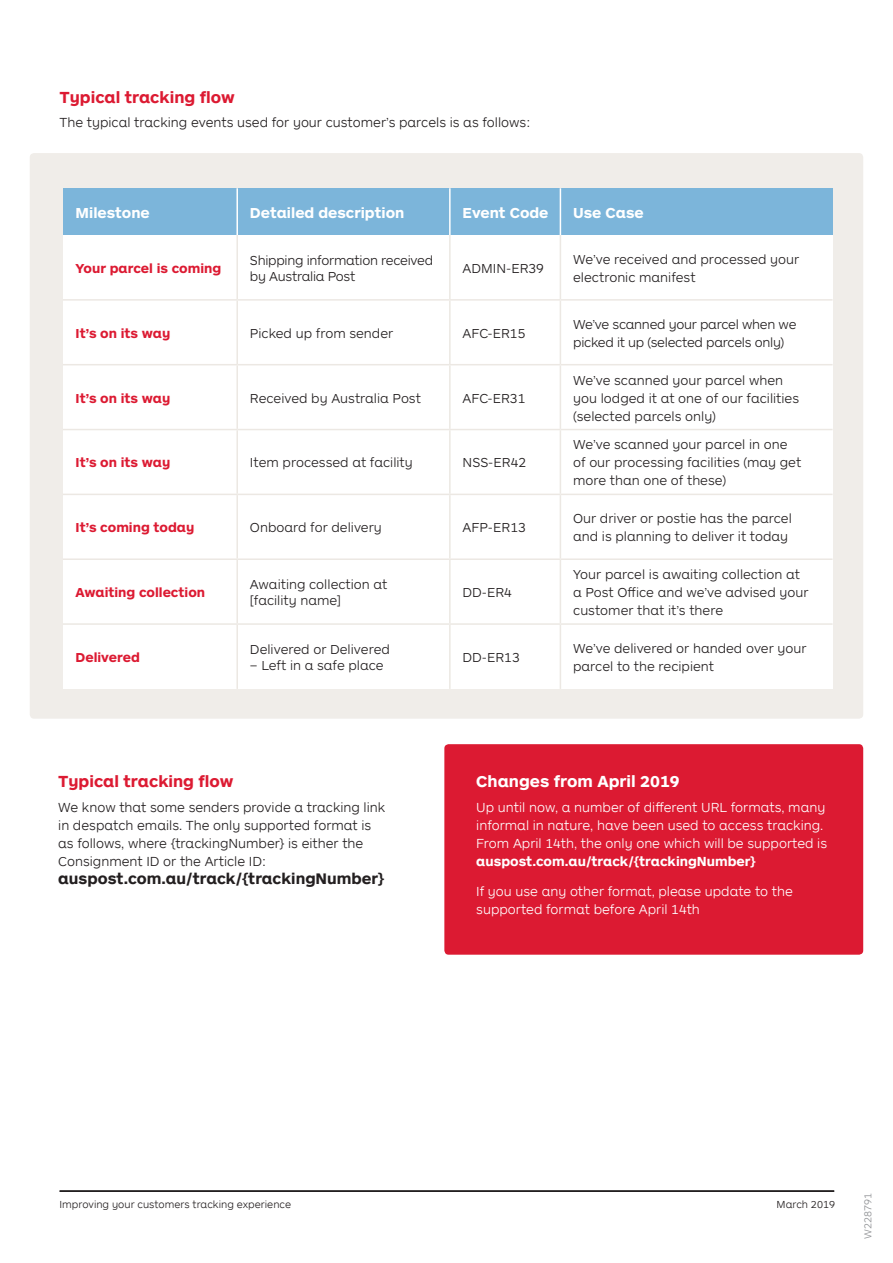
<style>
.page{position:relative;width:893px;height:1263px;background:#fff}
.page>*{position:absolute;margin:0;border:0;box-sizing:border-box;transform-origin:0 0}
.t1{font:700 16.5px "AP Letter";color:#dc1a32}
.t2{font:700 16.5px "AP Letter";color:#fff}
.t3{font:700 15.75px "AP Letter";color:#231f20}
.t4{font:700 15px "Letter";color:#fff}
.t5{font:300 13.5px/18px "Letter";color:#231f20}
.t6{font:300 13.5px/18px "AP Letter";color:#fff}
.t7{font:300 13.5px/18px "AP Letter";color:#231f20}
.t8{font:300 13.5px/16.5px "Letter";letter-spacing:-.02em;color:#231f20}
.t9{font:700 13.5px "Letter";color:#dc1a32}
.t10{font:300 10.5px "AP Letter";color:#231f20}
.t11{font:300 10.5px "Letter";color:#939598}
.s1{font-weight:700}
</style>
<div class="page">
<hr style="left:60px;top:1191px;width:774px;height:1px;background:#231f20">
<div style="left:30px;top:153px;width:833px;height:566px;background:#f0ede9;border-radius:4px"></div>
<div style="left:63px;top:188px;width:174px;height:47px;background:#7cb5da"></div>
<div style="left:237px;top:188px;width:213px;height:47px;background:#7cb5da"></div>
<div style="left:450px;top:188px;width:110px;height:47px;background:#7cb5da"></div>
<div style="left:560px;top:188px;width:272px;height:47px;background:#7cb5da"></div>
<div style="left:63px;top:235px;width:174px;height:65px;background:#fff"></div>
<div style="left:237px;top:235px;width:213px;height:65px;background:#fff"></div>
<div style="left:450px;top:235px;width:110px;height:65px;background:#fff"></div>
<div style="left:560px;top:235px;width:272px;height:65px;background:#fff"></div>
<div style="left:63px;top:300px;width:174px;height:65px;background:#fff"></div>
<div style="left:237px;top:300px;width:213px;height:65px;background:#fff"></div>
<div style="left:450px;top:300px;width:110px;height:65px;background:#fff"></div>
<div style="left:560px;top:300px;width:272px;height:65px;background:#fff"></div>
<div style="left:63px;top:365px;width:174px;height:64px;background:#fff"></div>
<div style="left:237px;top:365px;width:213px;height:64px;background:#fff"></div>
<div style="left:450px;top:365px;width:110px;height:64px;background:#fff"></div>
<div style="left:560px;top:365px;width:272px;height:64px;background:#fff"></div>
<div style="left:63px;top:429px;width:174px;height:65px;background:#fff"></div>
<div style="left:237px;top:429px;width:213px;height:65px;background:#fff"></div>
<div style="left:450px;top:429px;width:110px;height:65px;background:#fff"></div>
<div style="left:560px;top:429px;width:272px;height:65px;background:#fff"></div>
<div style="left:63px;top:494px;width:174px;height:65px;background:#fff"></div>
<div style="left:237px;top:494px;width:213px;height:65px;background:#fff"></div>
<div style="left:450px;top:494px;width:110px;height:65px;background:#fff"></div>
<div style="left:560px;top:494px;width:272px;height:65px;background:#fff"></div>
<div style="left:63px;top:559px;width:174px;height:65px;background:#fff"></div>
<div style="left:237px;top:559px;width:213px;height:65px;background:#fff"></div>
<div style="left:450px;top:559px;width:110px;height:65px;background:#fff"></div>
<div style="left:560px;top:559px;width:272px;height:65px;background:#fff"></div>
<div style="left:63px;top:624px;width:174px;height:65px;background:#fff"></div>
<div style="left:237px;top:624px;width:213px;height:65px;background:#fff"></div>
<div style="left:450px;top:624px;width:110px;height:65px;background:#fff"></div>
<div style="left:560px;top:624px;width:272px;height:65px;background:#fff"></div>
<hr style="left:236px;top:188px;width:2px;height:47px;background:#fff">
<hr style="left:449px;top:188px;width:2px;height:47px;background:#fff">
<hr style="left:560px;top:188px;width:1px;height:47px;background:#fff">
<hr style="left:236px;top:235px;width:2px;height:64px;background:#ece8e3">
<hr style="left:449px;top:235px;width:2px;height:64px;background:#ece8e3">
<hr style="left:560px;top:235px;width:1px;height:64px;background:#ece8e3">
<hr style="left:63px;top:299px;width:174px;height:2px;background:#ece8e3">
<hr style="left:237px;top:299px;width:213px;height:2px;background:#ece8e3">
<hr style="left:236px;top:301px;width:2px;height:63px;background:#ece8e3">
<hr style="left:450px;top:299px;width:110px;height:2px;background:#ece8e3">
<hr style="left:449px;top:301px;width:2px;height:63px;background:#ece8e3">
<hr style="left:560px;top:299px;width:272px;height:2px;background:#ece8e3">
<hr style="left:560px;top:301px;width:1px;height:63px;background:#ece8e3">
<hr style="left:63px;top:364px;width:174px;height:1px;background:#ece8e3">
<hr style="left:237px;top:364px;width:213px;height:1px;background:#ece8e3">
<hr style="left:236px;top:365px;width:2px;height:64px;background:#ece8e3">
<hr style="left:450px;top:364px;width:110px;height:1px;background:#ece8e3">
<hr style="left:449px;top:365px;width:2px;height:64px;background:#ece8e3">
<hr style="left:560px;top:364px;width:272px;height:1px;background:#ece8e3">
<hr style="left:560px;top:365px;width:1px;height:64px;background:#ece8e3">
<hr style="left:63px;top:429px;width:174px;height:1px;background:#ece8e3">
<hr style="left:237px;top:429px;width:213px;height:1px;background:#ece8e3">
<hr style="left:236px;top:430px;width:2px;height:64px;background:#ece8e3">
<hr style="left:450px;top:429px;width:110px;height:1px;background:#ece8e3">
<hr style="left:449px;top:430px;width:2px;height:64px;background:#ece8e3">
<hr style="left:560px;top:429px;width:272px;height:1px;background:#ece8e3">
<hr style="left:560px;top:430px;width:1px;height:64px;background:#ece8e3">
<hr style="left:63px;top:494px;width:174px;height:1px;background:#ece8e3">
<hr style="left:237px;top:494px;width:213px;height:1px;background:#ece8e3">
<hr style="left:236px;top:495px;width:2px;height:63px;background:#ece8e3">
<hr style="left:450px;top:494px;width:110px;height:1px;background:#ece8e3">
<hr style="left:449px;top:495px;width:2px;height:63px;background:#ece8e3">
<hr style="left:560px;top:494px;width:272px;height:1px;background:#ece8e3">
<hr style="left:560px;top:495px;width:1px;height:63px;background:#ece8e3">
<hr style="left:63px;top:558px;width:174px;height:2px;background:#ece8e3">
<hr style="left:237px;top:558px;width:213px;height:2px;background:#ece8e3">
<hr style="left:236px;top:560px;width:2px;height:63px;background:#ece8e3">
<hr style="left:450px;top:558px;width:110px;height:2px;background:#ece8e3">
<hr style="left:449px;top:560px;width:2px;height:63px;background:#ece8e3">
<hr style="left:560px;top:558px;width:272px;height:2px;background:#ece8e3">
<hr style="left:560px;top:560px;width:1px;height:63px;background:#ece8e3">
<hr style="left:63px;top:623px;width:174px;height:2px;background:#ece8e3">
<hr style="left:237px;top:623px;width:213px;height:2px;background:#ece8e3">
<hr style="left:236px;top:625px;width:2px;height:64px;background:#ece8e3">
<hr style="left:450px;top:623px;width:110px;height:2px;background:#ece8e3">
<hr style="left:449px;top:625px;width:2px;height:64px;background:#ece8e3">
<hr style="left:560px;top:623px;width:272px;height:2px;background:#ece8e3">
<hr style="left:560px;top:625px;width:1px;height:64px;background:#ece8e3">
<div style="left:444px;top:744px;width:419px;height:211px;background:#dc1a32;border-radius:4px"></div>
<h2 class="t1" style="left:60px;top:86px;width:177px">Typical tracking flow</h2>
<p class="t7" style="left:60px;top:113px;width:472px">The typical tracking events used for your customer’s parcels is as follows:</p>
<p class="t4" style="left:76px;top:203px;width:76px">Milestone</p>
<p class="t4" style="left:250px;top:203px;width:156px">Detailed description</p>
<p class="t4" style="left:463px;top:203px;width:87px">Event Code</p>
<p class="t4" style="left:573px;top:203px;width:72px">Use Case</p>
<p class="t9" style="left:76px;top:259px;width:147px">Your parcel is coming</p>
<p class="t8" style="left:250px;top:251px;width:185px">Shipping information received by Australia Post</p>
<p class="t5" style="left:463px;top:259px;width:83px">ADMIN-ER39</p>
<p class="t5" style="left:573px;top:249px;width:228px">We’ve received and processed your electronic manifest</p>
<p class="t9" style="left:76px;top:324px;width:96px">It’s on its way</p>
<p class="t5" style="left:250px;top:323px;width:145px">Picked up from sender</p>
<p class="t5" style="left:463px;top:323px;width:64px">AFC-ER15</p>
<p class="t8" style="left:573px;top:314px;width:225px;line-height:18px">We’ve scanned your parcel when we picked it up (selected parcels only)</p>
<p class="t9" style="left:76px;top:389px;width:96px">It’s on its way</p>
<p class="t5" style="left:250px;top:388px;width:172px">Received by Australia Post</p>
<p class="t5" style="left:463px;top:388px;width:64px">AFC-ER31</p>
<p class="t9" style="left:76px;top:454px;width:96px">It’s on its way</p>
<p class="t5" style="left:250px;top:453px;width:164px">Item processed at facility</p>
<p class="t5" style="left:463px;top:453px;width:65px">NSS-ER42</p>
<p class="t5" style="left:573px;top:370px;width:228px">We’ve scanned your parcel when you lodged it at one of our facilities (selected parcels only)</p>
<p class="t5" style="left:573px;top:435px;width:230px">We’ve scanned your parcel in one of our processing facilities (may get more than one of these)</p>
<p class="t9" style="left:76px;top:519px;width:120px">It’s coming today</p>
<p class="t5" style="left:250px;top:518px;width:133px">Onboard for delivery</p>
<p class="t5" style="left:463px;top:518px;width:65px">AFP-ER13</p>
<p class="t5" style="left:573px;top:509px;width:220px">Our driver or postie has the parcel and is planning to deliver it today</p>
<p class="t9" style="left:76px;top:583px;width:131px">Awaiting collection</p>
<p class="t5" style="left:250px;top:575px;width:139px;line-height:16.5px">Awaiting collection at [facility name]</p>
<p class="t5" style="left:463px;top:583px;width:51px">DD-ER4</p>
<p class="t5" style="left:573px;top:565px;width:237px">Your parcel is awaiting collection at a Post Office and we’ve advised your customer that it’s there</p>
<p class="t9" style="left:76px;top:648px;width:66px">Delivered</p>
<p class="t5" style="left:250px;top:639px;width:141px">Delivered or Delivered</p>
<p class="t5" style="left:250px;top:656px;width:135px">– Left in a safe place</p>
<p class="t1" style="left:58px;top:771px;width:177px">Typical tracking flow</p>
<p class="t7" style="left:58px;top:797px;width:329px">We know that some senders provide a tracking link in despatch emails. The only supported format is as follows, where {trackingNumber} is either the Consignment ID or the Article ID:</p>
<p class="t3" style="left:58px;top:868px;width:327px">auspost.com.au/track/{trackingNumber}</p>
<p class="t5" style="left:463px;top:647px;width:59px">DD-ER13</p>
<p class="t5" style="left:573px;top:638px;width:235px">We’ve delivered or handed over your parcel to the recipient</p>
<h2 class="t2" style="left:476px;top:771px;width:205px">Changes from April 2019</h2>
<p class="t6" style="left:476px;top:797px;width:352px">Up until now, a number of different URL formats, many informal in nature, have been used to access tracking.<br>From April 14th, the only one which will be supported is <span class="s1">auspost.com.au/track/{trackingNumber}</span></p>
<p class="t6" style="left:476px;top:882px;width:318px">If you use any other format, please update to the supported format before April 14th</p>
<p class="t10" style="left:60px;top:1198px;width:233px">Improving your customers tracking experience</p>
<p class="t10" style="left:777px;top:1198px;width:60px">March 2019</p>
<p class="t11" style="left:861px;top:1239px;width:47px;rotate:-90deg">W228791</p>
</div>
